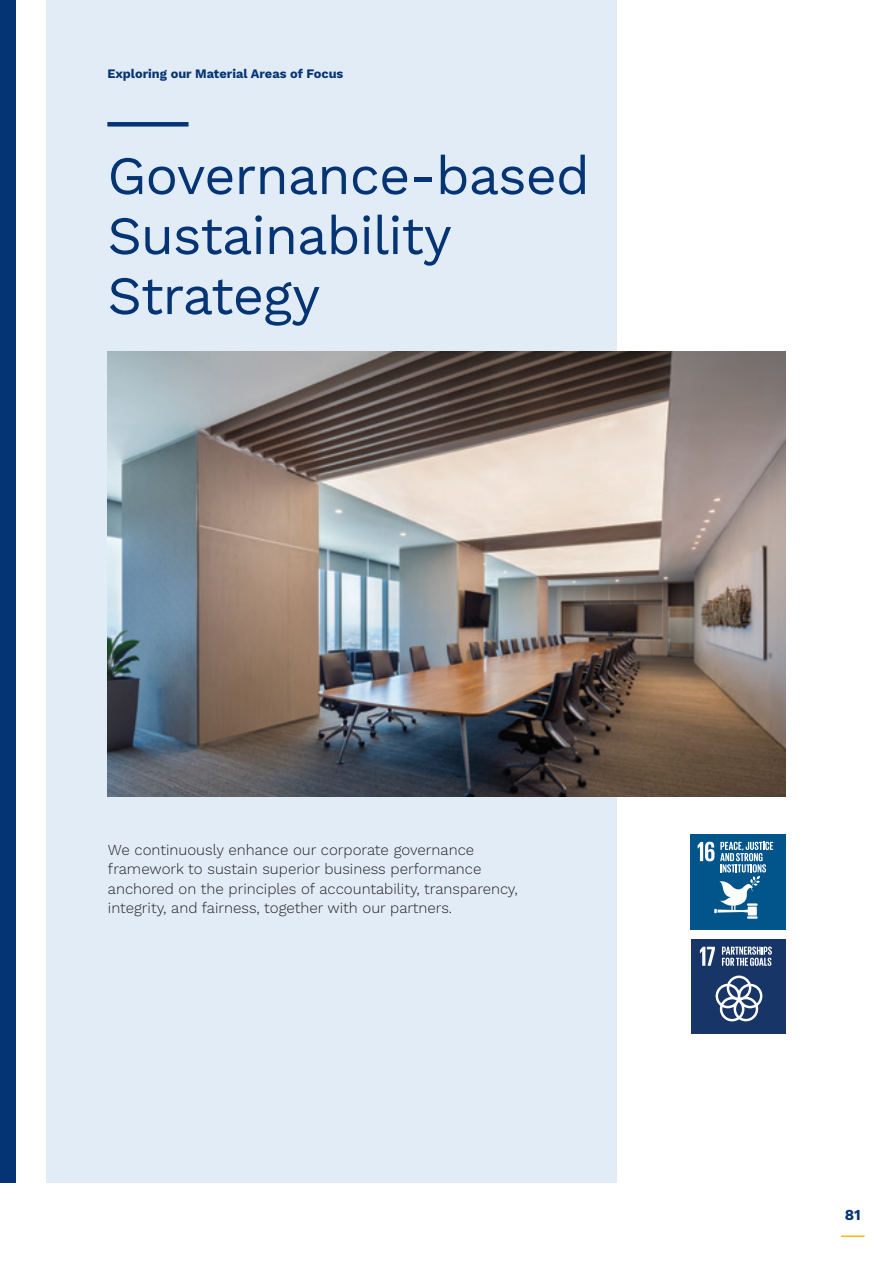
<style>
.page{position:relative;width:893px;height:1263px;background:#fff}
.page>*{position:absolute;margin:0;border:0;box-sizing:border-box;transform-origin:0 0}
.t1{font:54px/60px "Work Sans";letter-spacing:-.02em;color:#053474}
.t2{font:300 15px/19.5px "Work Sans";color:#231f20}
.t3{font:700 15px "Work Sans";color:#053474}
.t4{font:700 12.75px "Work Sans";color:#053474}
</style>
<div class="page">
<div style="left:46px;top:0;width:571px;height:1182px;background:#e1ecf7"></div>
<img style="left:107px;top:352px;width:679px;height:444px">
<div style="left:690px;top:834px;width:96px;height:95px;background:#01558a"></div>
<svg style="left:698px;top:842px;width:75px;height:77px"></svg>
<div style="left:691px;top:939px;width:95px;height:94px;background:#183567"></div>
<svg style="left:716px;top:975px;width:46px;height:46px"></svg>
<svg style="left:700px;top:947px;width:15px;height:19px"></svg>
<svg style="left:722px;top:946px;width:50px;height:20px"></svg>
<div style="left:107px;top:122px;width:82px;height:5px;background:#053474"></div>
<hr style="left:841px;top:1235px;width:23px;height:2px;background:#fcb814">
<div style="left:0;top:0;width:15px;height:1182px;background:#053474"></div>
<p class="t4" style="left:107px;top:66px;width:238px">Exploring our Material Areas of Focus</p>
<h1 class="t1" style="left:107px;top:148px;width:484px">Governance-based<br>Sustainability<br>Strategy</h1>
<p class="t2" style="left:108px;top:840px;width:411px">We continuously enhance our corporate governance framework to sustain superior business performance anchored on the principles of accountability, transparency, integrity, and fairness, together with our partners.</p>
<p class="t3" style="left:845px;top:1207px;width:17px">81</p>
</div>
